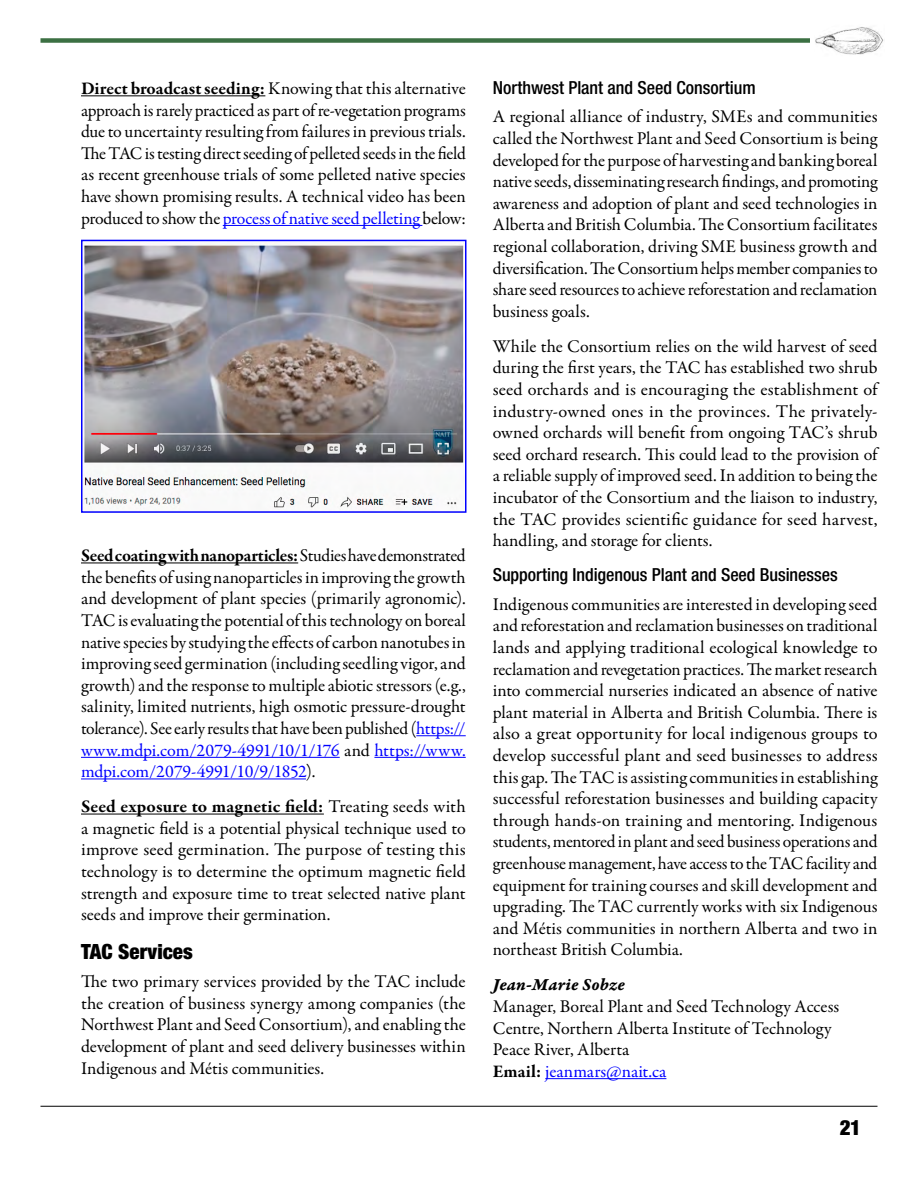
<style>
.page{position:relative;width:918px;height:1188px;background:#fff}
.page>*{position:absolute;margin:0;border:0;box-sizing:border-box;transform-origin:0 0}
.Header_2_Spacing{font:900 condensed 21px "Helvetica Neue LT Std";color:#000}
.Body_Text{font:18px/21.6px "Garamond Premr Pro";letter-spacing:-.005em;color:#000;text-align:justify}
.Author_Contact_Infor{font:18px/21.6px "Garamond Premr Pro";letter-spacing:-.005em;color:#000}
.Header_2_Spacing-2{font:500 condensed 18px "Helvetica Neue LT Std";color:#000}
.Author_Contact_Infor-2{font:18px "Garamond Premr Pro";color:#00f}
.Author_Contact_Infor-3{font:18px "Garamond Premr Pro Bd It Capt";letter-spacing:.005em;color:#000}
.s1{font-weight:700}
.s2{color:#00f}
.s3{font-weight:700;color:#000}
</style>
<div class="page">
<hr style="left:40px;top:1106px;width:838px;height:1px;background:#000">
<div style="left:40px;top:38px;width:770px;height:5px;background:#3c7043"></div>
<img style="left:815px;top:27px;width:69px;height:28px">
<hr style="left:545px;top:1078px;width:121px;height:1px;background:#00f">
<hr style="left:81px;top:95px;width:184px;height:1px;background:#000">
<hr style="left:223px;top:225px;width:199px;height:1px;background:#00f">
<hr style="left:81px;top:562px;width:217px;height:1px;background:#000">
<hr style="left:416px;top:735px;width:50px;height:1px;background:#00f">
<hr style="left:81px;top:757px;width:259px;height:1px;background:#00f">
<hr style="left:374px;top:757px;width:92px;height:1px;background:#00f">
<hr style="left:81px;top:778px;width:225px;height:1px;background:#00f">
<hr style="left:81px;top:814px;width:243px;height:1px;background:#000">
<img style="left:84px;top:243px;width:379px;height:266px">
<div style="left:81px;top:240px;width:385px;height:273px;border:2px solid #00f"></div>
<p class="Body_Text" style="left:81px;top:78px;width:386px"><span class="s1">Direct broadcast seeding:</span> Knowing that this alternative approach is rarely practiced as part of re-vegetation programs due to uncertainty resulting from failures in previous trials.<br>The TAC is testing direct seeding of pelleted seeds in the field as recent greenhouse trials of some pelleted native species have shown promising results. A technical video has been produced to show the <span class="s2">process of native seed pelleting</span> below:</p>
<p class="Body_Text" style="left:81px;top:545px;width:386px"><span class="s1">Seed coating with nanoparticles:</span>Studies have demonstrated the benefits of using nanoparticles in improving the growth and development of plant species (primarily agronomic).<br>TAC is evaluating the potential of this technology on boreal native species by studying the effects of carbon nanotubes in improving seed germination (including seedling vigor, and growth) and the response to multiple abiotic stressors (e.g., salinity, limited nutrients, high osmotic pressure-drought tolerance). See early results that have been published (<span class="s2">https:// www.mdpi.com/2079-4991/10/1/176</span> and <span class="s2">https://www. mdpi.com/2079-4991/10/9/1852</span>).</p>
<p class="Body_Text" style="left:81px;top:796px;width:386px"><span class="s1">Seed exposure to magnetic field:</span> Treating seeds with a magnetic field is a potential physical technique used to improve seed germination. The purpose of testing this technology is to determine the optimum magnetic field strength and exposure time to treat selected native plant seeds and improve their germination.</p>
<p class="Header_2_Spacing" style="left:81px;top:939px;width:113px">TAC Services</p>
<p class="Body_Text" style="left:81px;top:971px;width:386px">The two primary services provided by the TAC include the creation of business synergy among companies (the Northwest Plant and Seed Consortium), and enabling the development of plant and seed delivery businesses within Indigenous and Métis communities.</p>
<p class="Header_2_Spacing-2" style="left:493px;top:77px;width:264px">Northwest Plant and Seed Consortium</p>
<p class="Body_Text" style="left:493px;top:106px;width:386px">A regional alliance of industry, SMEs and communities called the Northwest Plant and Seed Consortium is being developed for the purpose of harvesting and banking boreal native seeds, disseminating research findings, and promoting awareness and adoption of plant and seed technologies in Alberta and British Columbia. The Consortium facilitates regional collaboration, driving SME business growth and diversification. The Consortium helps member companies to share seed resources to achieve reforestation and reclamation business goals.</p>
<p class="Body_Text" style="left:493px;top:336px;width:386px">While the Consortium relies on the wild harvest of seed during the first years, the TAC has established two shrub seed orchards and is encouraging the establishment of industry-owned ones in the provinces. The privately&shy;owned orchards will benefit from ongoing TAC’s shrub seed orchard research. This could lead to the provision of a reliable supply of improved seed. In addition to being the incubator of the Consortium and the liaison to industry, the TAC provides scientific guidance for seed harvest, handling, and storage for clients.</p>
<p class="Header_2_Spacing-2" style="left:493px;top:564px;width:347px">Supporting Indigenous Plant and Seed Businesses</p>
<p class="Body_Text" style="left:493px;top:594px;width:386px">Indigenous communities are interested in developing seed and reforestation and reclamation businesses on traditional lands and applying traditional ecological knowledge to reclamation and revegetation practices. The market research into commercial nurseries indicated an absence of native plant material in Alberta and British Columbia. There is also a great opportunity for local indigenous groups to develop successful plant and seed businesses to address this gap. The TAC is assisting communities in establishing successful reforestation businesses and building capacity through hands-on training and mentoring. Indigenous students, mentored in plant and seed business operations and greenhouse management, have access to the TAC facility and equipment for training courses and skill development and upgrading. The TAC currently works with six Indigenous and Métis communities in northern Alberta and two in northeast British Columbia.</p>
<p class="Author_Contact_Infor-3" style="left:493px;top:974px;width:134px">Jean-Marie Sobze</p>
<p class="Author_Contact_Infor" style="left:493px;top:996px;width:348px">Manager, Boreal Plant and Seed Technology Access<br>Centre, Northern Alberta Institute of Technology</p>
<p class="Author_Contact_Infor" style="left:493px;top:1039px;width:138px">Peace River, Alberta</p>
<p class="Author_Contact_Infor-2" style="left:493px;top:1060px;width:175px"><span class="s3">Email:</span> jeanmars@nait.ca</p>
<p class="Header_2_Spacing" style="left:840px;top:1114px;width:23px">21</p>
</div>
